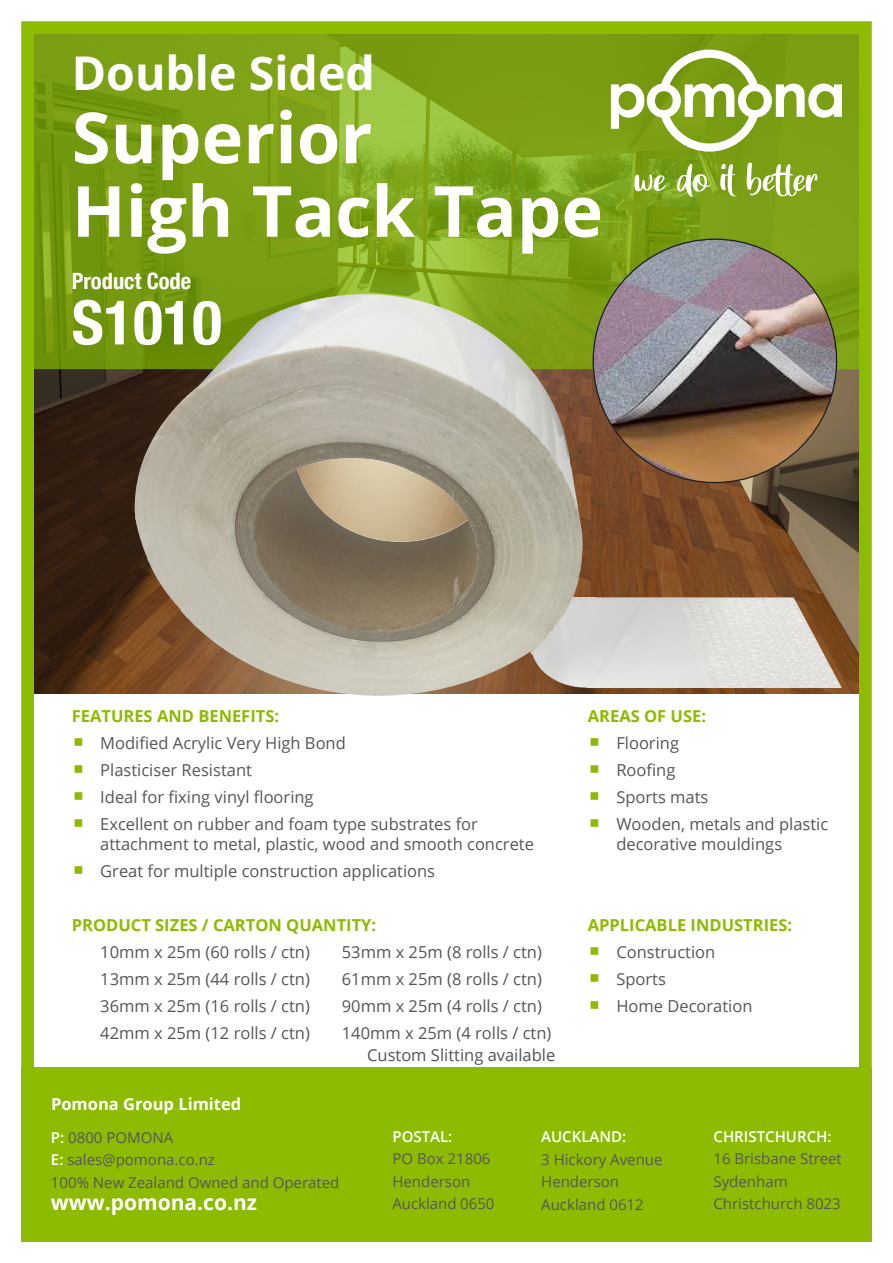
<style>
.page{position:relative;width:893px;height:1263px;background:#fff}
.page>*{position:absolute;margin:0;border:0;box-sizing:border-box;transform-origin:0 0}
.Paragraph_Style_6{font:700 70.5px "Open Sans";color:#fff}
.Paragraph_Style_5{font:700 condensed 61.5px "Helvetica Neue";color:#fff}
.Paragraph_Style_6-2{font:700 46.5px "Open Sans";color:#fff}
.t1{font:700 condensed 22.5px "Helvetica Neue";color:#fff}
.t2{font:700 21px "Open Sans";color:#fff}
.Paragraph_Style_4{font:16.5px/19.8px "Open Sans";color:#54575a}
.Paragraph_Style_7{font:16.5px "Open Sans";color:#54575a}
.t3{font:700 16.5px "Open Sans";color:#8dbb00}
.t4{font:16.5px "Open Sans";color:#515557}
.t5{font:700 16.5px "Open Sans";color:#fff}
.t6{font:15px "Open Sans";color:#54575a}
.t7{font:600 15px "Open Sans";color:#fff}
.s1{font-weight:600;color:#fff}
</style>
<div class="page">
<div style="left:21px;top:21px;width:851px;height:1221px;background:#8dbb00;border:9px solid #8dbb00"></div>
<div style="left:34px;top:50px;width:825px;height:1185px;background:#fff"></div>
<img style="left:34px;top:34px;width:825px;height:659px">
<div style="left:21px;top:1067px;width:851px;height:175px;background:#8dbb00"></div>
<svg style="left:611px;top:50px;width:231px;height:102px"></svg>
<svg style="left:634px;top:174px;width:32px;height:18px"></svg>
<svg style="left:677px;top:164px;width:34px;height:33px"></svg>
<svg style="left:720px;top:164px;width:17px;height:33px"></svg>
<svg style="left:746px;top:162px;width:72px;height:35px"></svg>
<img style="left:191px;top:294px;width:169px;height:98px">
<img style="left:593px;top:239px;width:244px;height:244px;border-radius:122px">
<p class="Paragraph_Style_6-2" style="left:72px;top:40px;width:305px">Double Sided</p>
<p class="Paragraph_Style_6" style="left:72px;top:88px;width:302px">Superior</p>
<p class="Paragraph_Style_6" style="left:72px;top:161px;width:533px">High Tack Tape</p>
<p class="t1" style="left:72px;top:262px;width:121px">Product Code</p>
<p class="Paragraph_Style_5" style="left:72px;top:271px;width:151px">S1010</p>
<p class="t3" style="left:72px;top:704px;width:209px">FEATURES AND BENEFITS:</p>
<p class="Paragraph_Style_4" style="left:100px;top:733px;width:247px">Modified Acrylic Very High Bond</p>
<p class="Paragraph_Style_4" style="left:100px;top:760px;width:153px">Plasticiser Resistant</p>
<p class="Paragraph_Style_4" style="left:100px;top:787px;width:215px">Ideal for fixing vinyl flooring</p>
<p class="Paragraph_Style_4" style="left:100px;top:814px;width:435px">Excellent on rubber and foam type substrates for attachment to metal, plastic, wood and smooth concrete</p>
<p class="Paragraph_Style_4" style="left:100px;top:861px;width:336px">Great for multiple construction applications</p>
<p class="t3" style="left:72px;top:913px;width:306px">PRODUCT SIZES / CARTON QUANTITY:</p>
<p class="Paragraph_Style_4" style="left:100px;top:942px;width:211px">10mm x 25m (60 rolls / ctn)</p>
<p class="Paragraph_Style_4" style="left:342px;top:942px;width:202px">53mm x 25m (8 rolls / ctn)</p>
<p class="Paragraph_Style_7" style="left:100px;top:968px;width:211px">13mm x 25m (44 rolls / ctn)</p>
<p class="Paragraph_Style_7" style="left:342px;top:968px;width:202px">61mm x 25m (8 rolls / ctn)</p>
<p class="Paragraph_Style_7" style="left:100px;top:995px;width:211px">36mm x 25m (16 rolls / ctn)</p>
<p class="Paragraph_Style_7" style="left:342px;top:995px;width:202px">90mm x 25m (4 rolls / ctn)</p>
<p class="Paragraph_Style_7" style="left:100px;top:1022px;width:211px">42mm x 25m (12 rolls / ctn)</p>
<p class="Paragraph_Style_7" style="left:342px;top:1022px;width:211px">140mm x 25m (4 rolls / ctn)</p>
<p class="t5" style="left:51px;top:1092px;width:192px">Pomona Group Limited</p>
<p class="t4" style="left:367px;top:1044px;width:190px">Custom Slitting available</p>
<p class="t3" style="left:588px;top:704px;width:120px">AREAS OF USE:</p>
<p class="Paragraph_Style_4" style="left:616px;top:733px;width:64px">Flooring</p>
<p class="Paragraph_Style_4" style="left:616px;top:760px;width:61px">Roofing</p>
<p class="Paragraph_Style_4" style="left:616px;top:787px;width:94px">Sports mats</p>
<p class="Paragraph_Style_4" style="left:616px;top:814px;width:213px">Wooden, metals and plastic decorative mouldings</p>
<p class="t3" style="left:588px;top:913px;width:206px">APPLICABLE INDUSTRIES:</p>
<p class="Paragraph_Style_4" style="left:616px;top:942px;width:101px">Construction</p>
<p class="Paragraph_Style_4" style="left:616px;top:969px;width:51px">Sports</p>
<p class="Paragraph_Style_4" style="left:616px;top:996px;width:138px">Home Decoration</p>
<p class="t6" style="left:51px;top:1127px;width:124px"><span class="s1">P:</span> 0800 POMONA</p>
<p class="t6" style="left:51px;top:1149px;width:165px"><span class="s1">E:</span> sales@pomona.co.nz</p>
<p class="t6" style="left:51px;top:1172px;width:290px">100% New Zealand Owned and Operated</p>
<p class="t7" style="left:392px;top:1126px;width:61px">POSTAL:</p>
<p class="t6" style="left:392px;top:1149px;width:100px">PO Box 21806</p>
<p class="t6" style="left:392px;top:1171px;width:79px">Henderson</p>
<p class="t2" style="left:51px;top:1187px;width:208px">www.pomona.co.nz</p>
<p class="t6" style="left:392px;top:1194px;width:104px">Auckland 0650</p>
<p class="t7" style="left:541px;top:1126px;width:87px">AUCKLAND:</p>
<p class="t6" style="left:541px;top:1149px;width:123px">3 Hickory Avenue</p>
<p class="t6" style="left:541px;top:1171px;width:79px">Henderson</p>
<p class="t6" style="left:541px;top:1194px;width:104px">Auckland 0612</p>
<p class="t7" style="left:713px;top:1126px;width:120px">CHRISTCHURCH:</p>
<p class="t6" style="left:713px;top:1149px;width:130px">16 Brisbane Street</p>
<p class="t6" style="left:713px;top:1171px;width:76px">Sydenham</p>
<p class="t6" style="left:713px;top:1194px;width:129px">Christchurch 8023</p>
</div>
